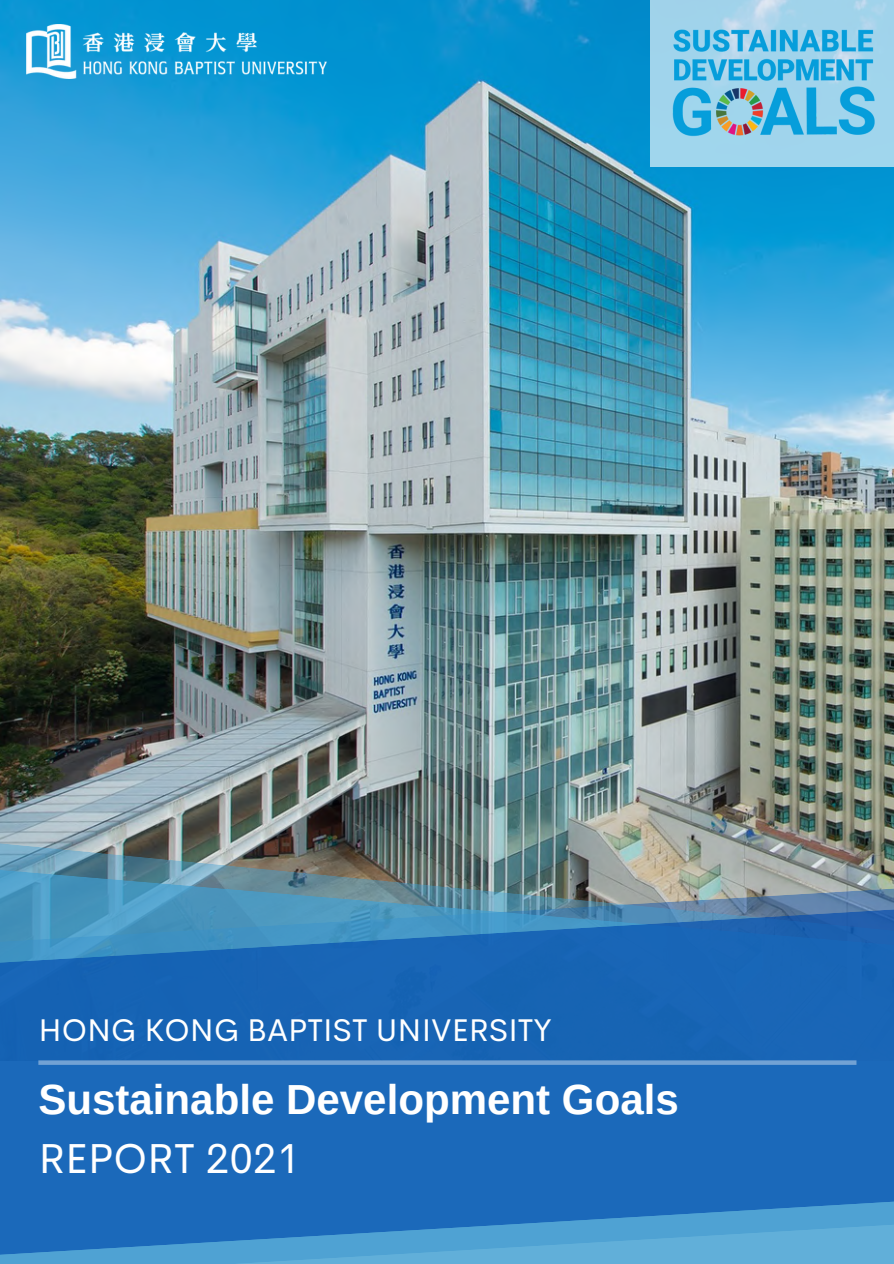
<style>
.page{position:relative;width:894px;height:1264px;background:#fff}
.page>*{position:absolute;margin:0;border:0;box-sizing:border-box;transform-origin:0 0}
.t1{font:700 42px "Arimo";color:#fff}
.t2{font:42px "Cerebri Sans";color:#fff}
.t3{font:31.5px "Cerebri Sans";color:#fff}
</style>
<div class="page">
<img style="left:0;top:0;width:893px;height:835px">
<div style="left:650px;top:0;width:243px;height:167px;background:#a0d5ed"></div>
<img style="left:672px;top:18px;width:203px;height:119px">
<img style="left:27px;top:24px;width:299px;height:54px">
<img style="left:0;top:835px;width:893px;height:30px">
<img style="left:0;top:865px;width:893px;height:398px">
<svg style="left:0;top:907px;width:893px;height:353px;fill:#1b69ba"></svg>
<svg style="left:38px;top:1060px;width:818px;height:4px;fill:#72a2d4"></svg>
<p class="t3" style="left:38px;top:1009px;width:515px">HONG KONG BAPTIST UNIVERSITY</p>
<p class="t1" style="left:38px;top:1075px;width:641px">Sustainable Development Goals</p>
<p class="t2" style="left:38px;top:1130px;width:263px">REPORT 2021</p>
</div>
